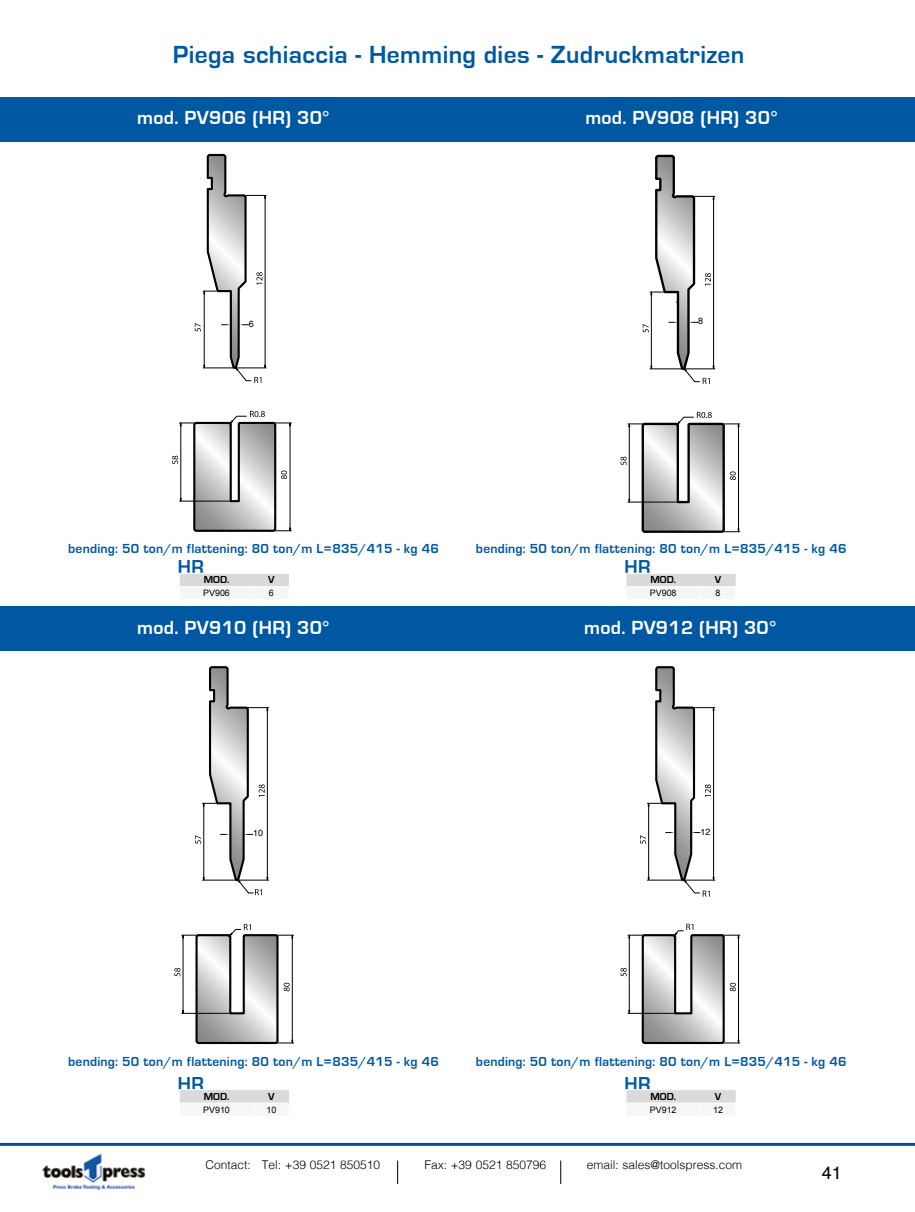
<style>
.page{position:relative;width:915px;height:1212px;background:#fff}
.page>*{position:absolute;margin:0;border:0;box-sizing:border-box;transform-origin:0 0}
.t1{font:700 25.5px "Eurostile";letter-spacing:.015em;color:#0058a2}
.t2{font:700 19.5px "Eurostile";letter-spacing:.015em;color:#fff}
.t3{font:700 19.35px "Eurostile";letter-spacing:.015em;color:#0058a2}
.t4{font:18px "Helvetica";color:#000}
.t5{font:700 13.5px "Eurostile";letter-spacing:.015em;color:#0058a2}
.t6{font:300 12px "Helvetica";color:#000}
.t7{font:700 10.5px "Eurostile";color:#000}
.t8{font:9px "Helvetica";color:#000}
.t9{font:8.85px "Arial";color:#000}
</style>
<div class="page">
<div style="left:0;top:97px;width:914px;height:45px;background:#0058a2"></div>
<div style="left:0;top:606px;width:914px;height:44px;background:#0058a2"></div>
<img style="left:42px;top:1154px;width:104px;height:36px">
<hr style="left:0;top:1143px;width:914px;height:3px;background:#0053a1">
<svg style="left:397px;top:1160px;width:1px;height:24px"></svg>
<svg style="left:560px;top:1160px;width:1px;height:24px"></svg>
<svg style="left:180px;top:574px;width:109px;height:12px"></svg>
<svg style="left:180px;top:1090px;width:109px;height:13px"></svg>
<svg style="left:626px;top:573px;width:110px;height:13px"></svg>
<svg style="left:626px;top:1090px;width:110px;height:13px"></svg>
<svg style="left:620px;top:412px;width:119px;height:121px"></svg>
<svg style="left:174px;top:924px;width:119px;height:121px"></svg>
<svg style="left:620px;top:924px;width:119px;height:121px"></svg>
<svg style="left:642px;top:154px;width:72px;height:230px"></svg>
<svg style="left:172px;top:153px;width:119px;height:379px"></svg>
<svg style="left:195px;top:666px;width:73px;height:229px"></svg>
<svg style="left:640px;top:666px;width:74px;height:231px"></svg>
<h1 class="t1" style="left:173px;top:41px;width:573px">Piega schiaccia - Hemming dies - Zudruckmatrizen</h1>
<h2 class="t2" style="left:137px;top:107px;width:194px">mod. PV906 (HR) 30°</h2>
<h2 class="t2" style="left:585px;top:107px;width:194px">mod. PV908 (HR) 30°</h2>
<p class="t8" style="left:248px;top:317px;width:7px">6</p>
<p class="t8" style="left:698px;top:314px;width:7px">8</p>
<p class="t5" style="left:68px;top:541px;width:372px">bending: 50 ton/m flattening: 80 ton/m L=835/415 - kg 46</p>
<p class="t5" style="left:476px;top:541px;width:372px">bending: 50 ton/m flattening: 80 ton/m L=835/415 - kg 46</p>
<h3 class="t3" style="left:178px;top:556px;width:27px">HR</h3>
<h3 class="t3" style="left:624px;top:556px;width:27px">HR</h3>
<p class="t7" style="left:204px;top:574px;width:27px">MOD.</p>
<p class="t7" style="left:268px;top:574px;width:8px">V</p>
<p class="t9" style="left:203px;top:587px;width:28px">PV906</p>
<p class="t9" style="left:269px;top:587px;width:6px">6</p>
<p class="t7" style="left:650px;top:574px;width:27px">MOD.</p>
<p class="t7" style="left:714px;top:574px;width:8px">V</p>
<p class="t9" style="left:649px;top:587px;width:28px">PV908</p>
<p class="t9" style="left:715px;top:587px;width:6px">8</p>
<h2 class="t2" style="left:137px;top:617px;width:194px">mod. PV910 (HR) 30°</h2>
<h2 class="t2" style="left:584px;top:617px;width:194px">mod. PV912 (HR) 30°</h2>
<p class="t8" style="left:253px;top:826px;width:12px">10</p>
<p class="t8" style="left:700px;top:824px;width:12px">12</p>
<p class="t5" style="left:68px;top:1054px;width:372px">bending: 50 ton/m flattening: 80 ton/m L=835/415 - kg 46</p>
<p class="t5" style="left:476px;top:1054px;width:372px">bending: 50 ton/m flattening: 80 ton/m L=835/415 - kg 46</p>
<h3 class="t3" style="left:178px;top:1073px;width:27px">HR</h3>
<h3 class="t3" style="left:624px;top:1073px;width:27px">HR</h3>
<p class="t7" style="left:204px;top:1091px;width:27px">MOD.</p>
<p class="t7" style="left:268px;top:1091px;width:8px">V</p>
<p class="t9" style="left:203px;top:1104px;width:28px">PV910</p>
<p class="t9" style="left:266px;top:1104px;width:11px">10</p>
<p class="t7" style="left:650px;top:1091px;width:27px">MOD.</p>
<p class="t7" style="left:714px;top:1091px;width:8px">V</p>
<p class="t9" style="left:649px;top:1104px;width:28px">PV912</p>
<p class="t9" style="left:713px;top:1104px;width:11px">12</p>
<p class="t6" style="left:205px;top:1155px;width:176px">Contact: Tel: +39 0521 850510</p>
<p class="t6" style="left:424px;top:1155px;width:123px">Fax: +39 0521 850796</p>
<p class="t6" style="left:586px;top:1155px;width:157px">email: sales@toolspress.com</p>
<h3 class="t4" style="left:821px;top:1159px;width:22px">41</h3>
</div>
